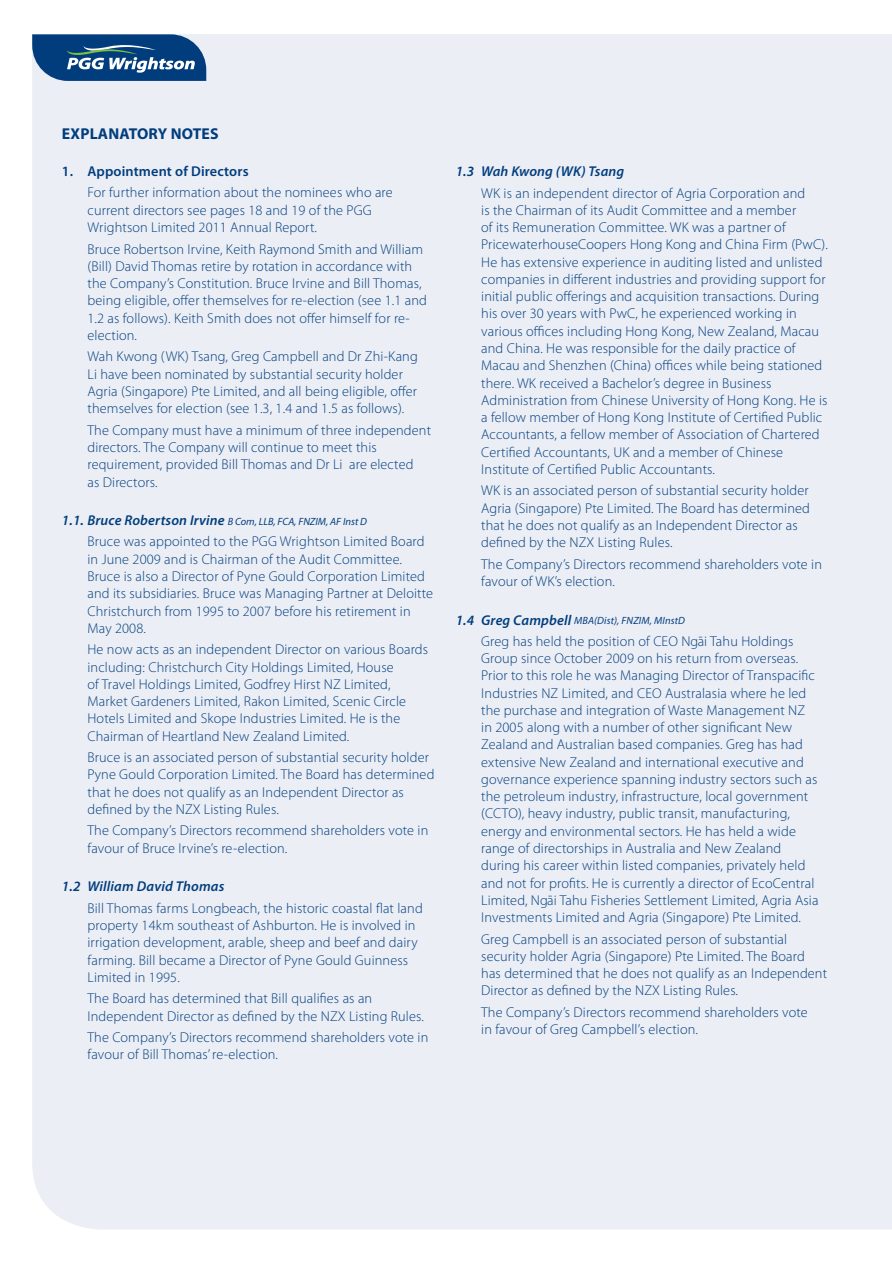
<style>
.page{position:relative;width:892px;height:1265px;background:#fff}
.page>*{position:absolute;margin:0;border:0;box-sizing:border-box;transform-origin:0 0}
.t1{font:700 15.75px "Myriad Pro";letter-spacing:.01em;color:#013d7d}
.t2{font:300 14.25px/17.2px "Myriad Pro";letter-spacing:.01em;color:#013d7d}
.t3{font:italic 600 14.25px "Myriad Pro";letter-spacing:.01em;color:#013d7d}
.t4{font:600 14.25px "Myriad Pro";letter-spacing:.01em;color:#013d7d}
.t5{font:italic 10.5px "Myriad Pro";letter-spacing:.005em;color:#013d7d}
.s1{font-weight:600;font-size:14.25px}
</style>
<div class="page">
<div style="left:32px;top:34px;width:859px;height:1195px;background:#ebeef5"></div>
<svg style="left:32px;top:34px;width:174px;height:47px;background:#306193"></svg>
<p class="t1" style="left:62px;top:124px;width:158px">EXPLANATORY NOTES</p>
<p class="t4" style="left:62px;top:162px;width:188px">1. Appointment of Directors</p>
<p class="t2" style="left:87px;top:184px;width:306px">For further information about the nominees who are current directors see pages 18 and 19 of the PGG<br>Wrightson Limited 2011 Annual Report.</p>
<p class="t2" style="left:87px;top:240px;width:341px">Bruce Robertson Irvine, Keith Raymond Smith and William (Bill) David Thomas retire by rotation in accordance with the Company’s Constitution. Bruce Irvine and Bill Thomas, being eligible, offer themselves for re-election (see 1.1 and 1.2 as follows). Keith Smith does not offer himself for re&shy;election.</p>
<p class="t2" style="left:87px;top:348px;width:331px">Wah Kwong (WK) Tsang, Greg Campbell and Dr Zhi-Kang Li have been nominated by substantial security holder Agria (Singapore) Pte Limited, and all being eligible, offer themselves for election (see 1.3, 1.4 and 1.5 as follows).</p>
<p class="t2" style="left:87px;top:421px;width:345px">The Company must have a minimum of three independent directors. The Company will continue to meet this requirement, provided Bill Thomas and Dr Li are elected<br>as Directors.</p>
<p class="t5" style="left:62px;top:515px;width:306px"><span class="s1">1.1. Bruce Robertson Irvine</span> B Com, LLB, FCA, FNZIM, AF Inst D</p>
<p class="t2" style="left:87px;top:533px;width:347px">Bruce was appointed to the PGG Wrightson Limited Board in June 2009 and is Chairman of the Audit Committee.<br>Bruce is also a Director of Pyne Gould Corporation Limited and its subsidiaries. Bruce was Managing Partner at Deloitte Christchurch from 1995 to 2007 before his retirement in May 2008.</p>
<p class="t2" style="left:87px;top:640px;width:342px">He now acts as an independent Director on various Boards including: Christchurch City Holdings Limited, House<br>of Travel Holdings Limited, Godfrey Hirst NZ Limited, Market Gardeners Limited, Rakon Limited, Scenic Circle Hotels Limited and Skope Industries Limited. He is the Chairman of Heartland New Zealand Limited.</p>
<p class="t2" style="left:87px;top:748px;width:348px">Bruce is an associated person of substantial security holder Pyne Gould Corporation Limited. The Board has determined that he does not qualify as an Independent Director as defined by the NZX Listing Rules.</p>
<p class="t2" style="left:87px;top:821px;width:342px">The Company’s Directors recommend shareholders vote in favour of Bruce Irvine’s re-election.</p>
<p class="t3" style="left:62px;top:877px;width:164px">1.2 William David Thomas</p>
<p class="t2" style="left:87px;top:899px;width:336px">Bill Thomas farms Longbeach, the historic coastal flat land property 14km southeast of Ashburton. He is involved in irrigation development, arable, sheep and beef and dairy farming. Bill became a Director of Pyne Gould Guinness Limited in 1995.</p>
<p class="t2" style="left:87px;top:989px;width:338px">The Board has determined that Bill qualifies as an<br>Independent Director as defined by the NZX Listing Rules.</p>
<p class="t2" style="left:87px;top:1028px;width:342px">The Company’s Directors recommend shareholders vote in favour of Bill Thomas’ re-election.</p>
<p class="t3" style="left:455px;top:162px;width:170px">1.3 Wah Kwong (WK) Tsang</p>
<p class="t2" style="left:481px;top:184px;width:348px">WK is an independent director of Agria Corporation and<br>is the Chairman of its Audit Committee and a member<br>of its Remuneration Committee. WK was a partner of PricewaterhouseCoopers Hong Kong and China Firm (PwC).<br>He has extensive experience in auditing listed and unlisted companies in different industries and providing support for initial public offerings and acquisition transactions. During his over 30 years with PwC, he experienced working in various offices including Hong Kong, New Zealand, Macau and China. He was responsible for the daily practice of Macau and Shenzhen (China) offices while being stationed there. WK received a Bachelor’s degree in Business Administration from Chinese University of Hong Kong. He is a fellow member of Hong Kong Institute of Certified Public Accountants, a fellow member of Association of Chartered Certified Accountants, UK and a member of Chinese Institute of Certified Public Accountants.</p>
<p class="t2" style="left:481px;top:482px;width:330px">WK is an associated person of substantial security holder Agria (Singapore) Pte Limited. The Board has determined that he does not qualify as an Independent Director as defined by the NZX Listing Rules.</p>
<p class="t2" style="left:481px;top:555px;width:342px">The Company’s Directors recommend shareholders vote in favour of WK’s election.</p>
<p class="t5" style="left:455px;top:614px;width:231px"><span class="s1">1.4 Greg Campbell</span> MBA(Dist), FNZIM, MInstD</p>
<p class="t2" style="left:481px;top:632px;width:338px">Greg has held the position of CEO Ng-ai Tahu Holdings Group since October 2009 on his return from overseas.<br>Prior to this role he was Managing Director of Transpacific Industries NZ Limited, and CEO Australasia where he led the purchase and integration of Waste Management NZ in 2005 along with a number of other significant New Zealand and Australian based companies. Greg has had extensive New Zealand and international executive and governance experience spanning industry sectors such as the petroleum industry, infrastructure, local government (CCTO), heavy industry, public transit, manufacturing, energy and environmental sectors. He has held a wide range of directorships in Australia and New Zealand during his career within listed companies, privately held and not for profits. He is currently a director of EcoCentral Limited, Ng-ai Tahu Fisheries Settlement Limited, Agria Asia Investments Limited and Agria (Singapore) Pte Limited.</p>
<p class="t2" style="left:481px;top:929px;width:347px">Greg Campbell is an associated person of substantial security holder Agria (Singapore) Pte Limited. The Board has determined that he does not qualify as an Independent Director as defined by the NZX Listing Rules.</p>
<p class="t2" style="left:481px;top:1003px;width:328px">The Company’s Directors recommend shareholders vote in favour of Greg Campbell’s election.</p>
</div>
